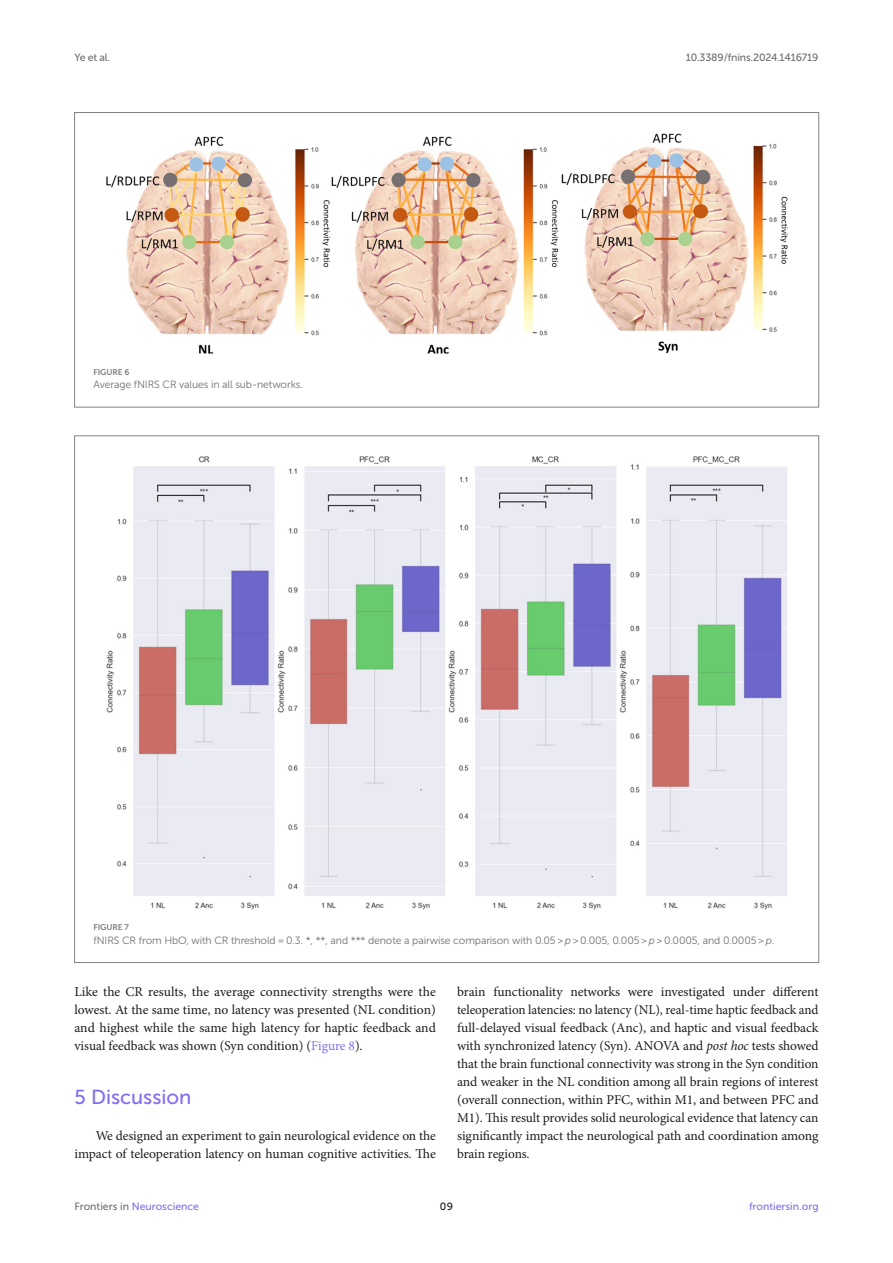
<style>
.page{position:relative;width:893px;height:1263px;background:#fff}
.page>*{position:absolute;margin:0;border:0;box-sizing:border-box;transform-origin:0 0}
.HEAD_1{font:20.25px "Museo Sans 500";color:#856df0}
.TEXT_FLUSH{font:13.5px/18px "Minion Pro";letter-spacing:-.005em;color:#1b1c1b;text-align:justify}
.FIG_LEG{font:10.5px "Museo Sans 300";letter-spacing:-.01em;color:#706f70}
.t1{font:10.5px "Museo Sans 500";color:#856df0}
.t2{font:10.5px "Museo Sans 500";letter-spacing:-.015em;color:#706f70}
.t3{font:10.5px "Museo Sans 500";color:#1b1c1b}
.FIG_HD{font:8.25px "Museo Sans 700";letter-spacing:-.01em;color:#7e7f7f}
.s1{font-style:italic}
.s2{color:#856df0}
.s3{color:#706f70}
</style>
<div class="page">
<img style="left:106px;top:133px;width:682px;height:221px">
<img style="left:106px;top:456px;width:681px;height:454px">
<p class="t2" style="left:74px;top:51px;width:37px">Ye et al.</p>
<p class="t2" style="left:686px;top:51px;width:134px">10.3389/fnins.2024.1416719</p>
<p class="FIG_HD" style="left:94px;top:367px;width:37px">FIGURE 6</p>
<p class="FIG_LEG" style="left:94px;top:379px;width:211px">Average fNIRS CR values in all sub-networks.</p>
<p class="FIG_HD" style="left:94px;top:923px;width:37px">FIGURE 7</p>
<p class="FIG_LEG" style="left:94px;top:934px;width:682px">fNIRS CR from HbO, with CR threshold = 0.3. *, **, and *** denote a pairwise comparison with 0.05 &gt; <span class="s1">p</span> &gt; 0.005, 0.005 &gt; <span class="s1">p</span> &gt; 0.0005, and 0.0005 &gt; <span class="s1">p</span>.</p>
<p class="TEXT_FLUSH" style="left:74px;top:983px;width:363px">Like the CR results, the average connectivity strengths were the lowest. At the same time, no latency was presented (NL condition) and highest while the same high latency for haptic feedback and visual feedback was shown (Syn condition) (<span class="s2">Figure 8</span>).</p>
<p class="HEAD_1" style="left:74px;top:1086px;width:118px">5 Discussion</p>
<p class="TEXT_FLUSH" style="left:74px;top:1127px;width:363px;text-align:right">We designed an experiment to gain neurological evidence on the impact of teleoperation latency on human cognitive activities. The</p>
<p class="TEXT_FLUSH" style="left:457px;top:983px;width:363px">brain functionality networks were investigated under different teleoperation latencies: no latency (NL), real-time haptic feedback and full-delayed visual feedback (Anc), and haptic and visual feedback with synchronized latency (Syn). ANOVA and <span class="s1">post hoc</span> tests showed that the brain functional connectivity was strong in the Syn condition and weaker in the NL condition among all brain regions of interest (overall connection, within PFC, within M1, and between PFC and M1). This result provides solid neurological evidence that latency can significantly impact the neurological path and coordination among brain regions.</p>
<p class="t1" style="left:74px;top:1200px;width:126px"><span class="s3">Frontiers in</span> Neuroscience</p>
<p class="t3" style="left:440px;top:1200px;width:15px">09</p>
<p class="t1" style="left:749px;top:1200px;width:71px">frontiersin.org</p>
</div>
